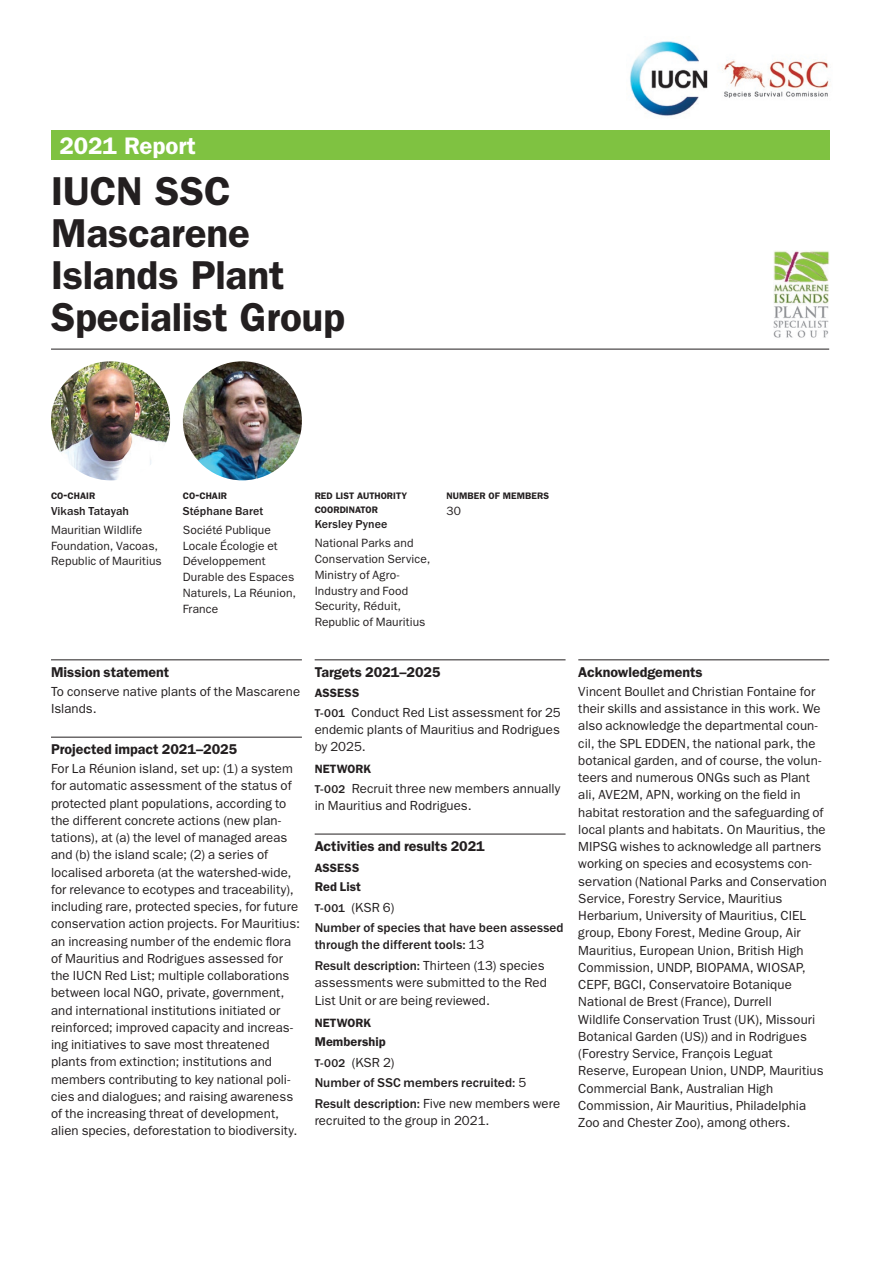
<style>
.page{position:relative;width:893px;height:1263px;background:#fff}
.page>*{position:absolute;margin:0;border:0;box-sizing:border-box;transform-origin:0 0}
.t1{font:600 40.5px/42px "ITC Franklin Gothic Std";letter-spacing:-.005em;color:#231f20}
.t2{font:600 24px "ITC Franklin Gothic Std";letter-spacing:-.005em;color:#fff}
.t3{font:600 14.25px "ITC Franklin Gothic Std";color:#231f20}
.t4{font:13.2px/17.2px "ITC Franklin Gothic Std";letter-spacing:.005em;color:#231f20}
.t5{font:500 13.2px/20.7px "ITC Franklin Gothic Std";letter-spacing:.005em;color:#231f20}
.t6{font:600 12.75px "ITC Franklin Gothic Std";letter-spacing:.005em;color:#231f20}
.t7{font:600 12.15px "ITC Franklin Gothic Std";letter-spacing:.01em;color:#231f20}
.t8{font:12px/15.8px "ITC Franklin Gothic Std";letter-spacing:.01em;color:#231f20}
.t9{font:500 12px "ITC Franklin Gothic Std";letter-spacing:.005em;color:#231f20}
.t10{font:600 9.45px/13.5px "ITC Franklin Gothic Std";color:#231f20}
.s1{font-size:13.5px}
.s2{font-weight:500;font-size:11.7px}
.s3{font-size:11.7px}
.s4{font-weight:400}
</style>
<div class="page">
<div style="left:51px;top:131px;width:778px;height:29px;background:#7fc241"></div>
<img style="left:630px;top:41px;width:200px;height:75px">
<hr style="left:51px;top:660px;width:251px;height:1px;background:#231f20">
<hr style="left:51px;top:737px;width:251px;height:1px;background:#231f20">
<hr style="left:315px;top:660px;width:251px;height:1px;background:#231f20">
<hr style="left:315px;top:834px;width:251px;height:1px;background:#231f20">
<hr style="left:578px;top:660px;width:251px;height:1px;background:#231f20">
<hr style="left:51px;top:349px;width:778px;height:1px;background:#231f20">
<img style="left:51px;top:361px;width:119px;height:119px;border-radius:60px">
<img style="left:183px;top:361px;width:119px;height:119px;border-radius:60px">
<img style="left:773px;top:251px;width:56px;height:87px">
<h2 class="t2" style="left:60px;top:131px;width:138px">2021 Report</h2>
<h1 class="t1" style="left:51px;top:170px;width:295px">IUCN SSC<br>Mascarene<br>Islands Plant<br>Specialist Group</h1>
<p class="t10" style="left:51px;top:489px;width:46px">CO<span class="s1">-</span>CHAIR</p>
<p class="t9" style="left:51px;top:504px;width:79px">Vikash Tatayah</p>
<p class="t8" style="left:51px;top:522px;width:112px">Mauritian Wildlife<br>Foundation, Vacoas,<br>Republic of Mauritius</p>
<p class="t10" style="left:183px;top:489px;width:46px">CO<span class="s1">-</span>CHAIR</p>
<p class="t9" style="left:183px;top:504px;width:82px">Stéphane Baret</p>
<p class="t8" style="left:183px;top:522px;width:115px">Société Publique<br>Locale Écologie et<br>Développement<br>Durable des Espaces<br>Naturels, La Réunion,<br>France</p>
<p class="t10" style="left:315px;top:489px;width:94px">RED LIST AUTHORITY<br>COORDINATOR</p>
<p class="t9" style="left:315px;top:518px;width:74px">Kersley Pynee</p>
<p class="t8" style="left:315px;top:536px;width:117px">National Parks and<br>Conservation Service,<br>Ministry of Agro-<br>Industry and Food<br>Security, Réduit,<br>Republic of Mauritius</p>
<p class="t10" style="left:446px;top:489px;width:104px">NUMBER OF MEMBERS</p>
<p class="t8" style="left:446px;top:503px;width:16px">30</p>
<p class="t3" style="left:51px;top:664px;width:120px">Mission statement</p>
<p class="t4" style="left:51px;top:683px;width:251px">To conserve native plants of the Mascarene<br>Islands.</p>
<p class="t3" style="left:51px;top:741px;width:188px">Projected impact 2021–2025</p>
<p class="t4" style="left:51px;top:760px;width:250px">For La Réunion island, set up: (1) a system for automatic assessment of the status of protected plant populations, according to the different concrete actions (new plan&shy;tations), at (a) the level of managed areas and (b) the island scale; (2) a series of localised arboreta (at the watershed-wide, for relevance to ecotypes and traceability), including rare, protected species, for future conservation action projects. For Mauritius: an increasing number of the endemic flora of Mauritius and Rodrigues assessed for the IUCN Red List; multiple collaborations between local NGO, private, government, and international institutions initiated or reinforced; improved capacity and increas&shy;ing initiatives to save most threatened plants from extinction; institutions and members contributing to key national poli&shy;cies and dialogues; and raising awareness of the increasing threat of development, alien species, deforestation to biodiversity.</p>
<p class="t3" style="left:315px;top:664px;width:128px">Targets 2021–2025</p>
<p class="t7" style="left:315px;top:686px;width:46px">ASSESS</p>
<p class="t4" style="left:315px;top:704px;width:248px;text-align:justify"><span class="s2">T-001</span> Conduct Red List assessment for 25 endemic plants of Mauritius and Rodrigues by 2025.</p>
<p class="t7" style="left:315px;top:762px;width:58px">NETWORK</p>
<p class="t4" style="left:315px;top:780px;width:247px"><span class="s2">T-002</span> Recruit three new members annually in Mauritius and Rodrigues.</p>
<p class="t3" style="left:315px;top:838px;width:172px">Activities and results 2021</p>
<p class="t7" style="left:315px;top:860px;width:46px">ASSESS</p>
<p class="t6" style="left:315px;top:879px;width:48px">Red List</p>
<p class="t5" style="left:315px;top:897px;width:250px"><span class="s3">T-001</span> <span class="s4">(KSR 6)<br></span>Number of species that have been assessed</p>
<p class="t5" style="left:315px;top:935px;width:231px">through the different tools: <span class="s4">13<br></span>Result description: <span class="s4">Thirteen (13) species</span></p>
<p class="t4" style="left:315px;top:974px;width:234px">assessments were submitted to the Red<br>List Unit or are being reviewed.</p>
<p class="t7" style="left:315px;top:1015px;width:58px">NETWORK</p>
<p class="t6" style="left:315px;top:1034px;width:72px">Membership</p>
<p class="t5" style="left:315px;top:1052px;width:247px"><span class="s3">T-002</span> <span class="s4">(KSR 2)<br></span>Number of SSC members recruited: <span class="s4">5<br></span>Result description: <span class="s4">Five new members were</span></p>
<p class="t4" style="left:315px;top:1112px;width:176px">recruited to the group in 2021.</p>
<p class="t3" style="left:578px;top:664px;width:126px">Acknowledgements</p>
<p class="t4" style="left:578px;top:683px;width:250px">Vincent Boullet and Christian Fontaine for their skills and assistance in this work. We also acknowledge the departmental coun&shy;cil, the SPL EDDEN, the national park, the botanical garden, and of course, the volun&shy;teers and numerous ONGs such as Plant ali, AVE2M, APN, working on the field in habitat restoration and the safeguarding of local plants and habitats. On Mauritius, the MIPSG wishes to acknowledge all partners working on species and ecosystems con&shy;servation (National Parks and Conservation Service, Forestry Service, Mauritius Herbarium, University of Mauritius, CIEL group, Ebony Forest, Medine Group, Air Mauritius, European Union, British High Commission, UNDP, BIOPAMA, WIOSAP, CEPF, BGCI, Conservatoire Botanique National de Brest (France), Durrell<br>Wildlife Conservation Trust (UK), Missouri Botanical Garden (US)) and in Rodrigues (Forestry Service, François Leguat Reserve, European Union, UNDP, Mauritius Commercial Bank, Australian High Commission, Air Mauritius, Philadelphia Zoo and Chester Zoo), among others.</p>
</div>
